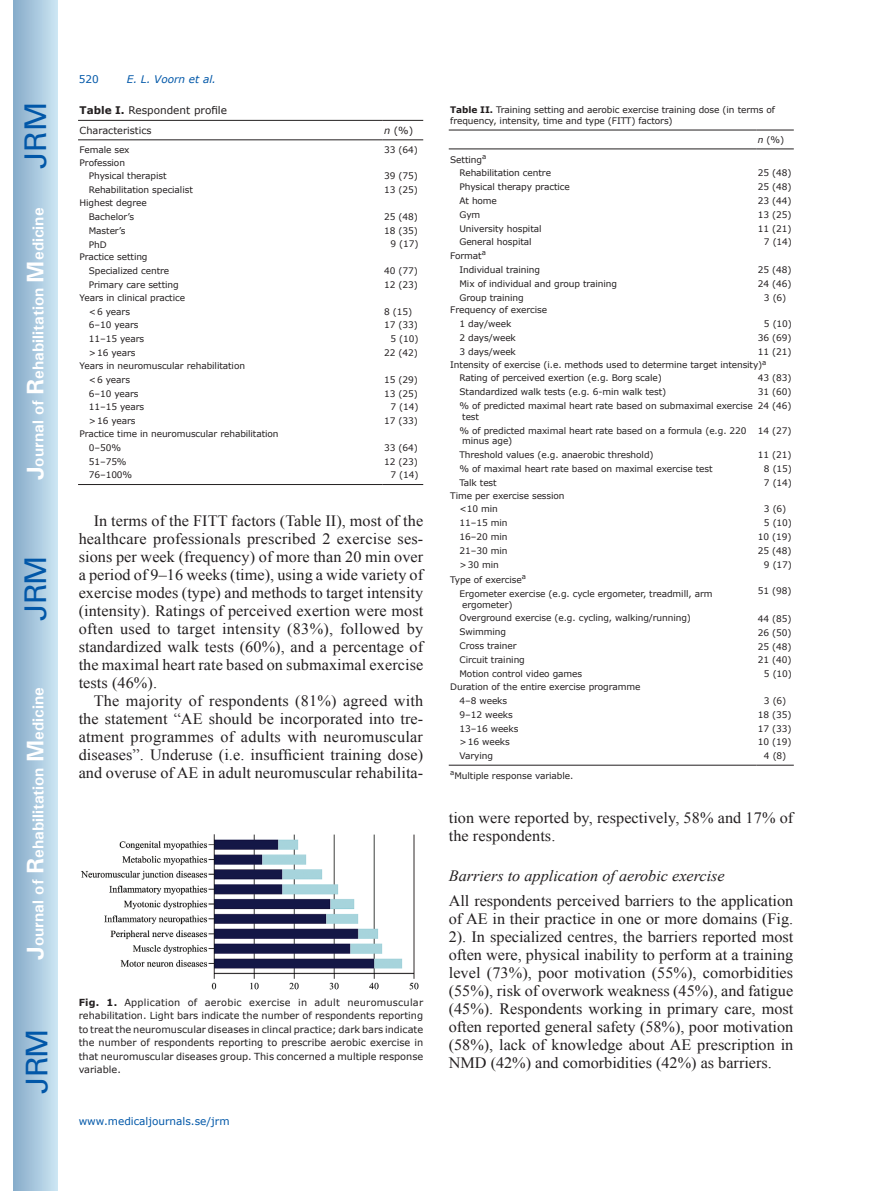
<style>
.page{position:relative;width:872px;height:1191px;background:#fff}
.page>*{position:absolute;margin:0;border:0;box-sizing:border-box;transform-origin:0 0}
.t1{font:30px "Univers";letter-spacing:-.03em;color:#0157a8}
.t2{font:15.75px/18px "Times New Roman";letter-spacing:.005em;color:#231f20;text-align:justify}
.t3{font:700 15.75px "Univers";color:#fff}
.t4{font:italic 15.75px "Times New Roman";color:#231f20}
.t5{font:10.5px "Verdana";color:#0157a8}
.t6{font:10.5px "Verdana";color:#231f20}
.t7{font:italic 10.5px "Verdana";color:#0157a8}
.t8{font:9.75px/13.5px "Verdana";color:#231f20;text-align:justify}
.t9{font:9px/13.8px "Verdana";letter-spacing:-.01em;color:#231f20}
.s1{font-size:24px}
.s2{font-weight:700}
.s3{font-style:italic}
</style>
<div class="page">
<div style="left:14px;top:0;width:43px;height:1191px;background:linear-gradient(to right,#88acca,#cbe5f2)"></div>
<hr style="left:78px;top:484px;width:305px;height:1px;background:#231f20">
<hr style="left:383px;top:484px;width:40px;height:1px;background:#231f20">
<hr style="left:78px;top:120px;width:305px;height:1px;background:#231f20">
<hr style="left:383px;top:120px;width:40px;height:1px;background:#231f20">
<hr style="left:78px;top:139px;width:305px;height:1px;background:#231f20">
<hr style="left:383px;top:139px;width:40px;height:1px;background:#231f20">
<hr style="left:449px;top:130px;width:307px;height:1px;background:#231f20">
<hr style="left:756px;top:130px;width:38px;height:1px;background:#231f20">
<hr style="left:449px;top:148px;width:307px;height:1px;background:#231f20">
<hr style="left:756px;top:148px;width:38px;height:1px;background:#231f20">
<hr style="left:449px;top:765px;width:307px;height:1px;background:#231f20">
<hr style="left:756px;top:765px;width:38px;height:1px;background:#231f20">
<img style="left:81px;top:834px;width:338px;height:156px">
<h1 class="t1" style="left:18px;top:169px;width:68px;rotate:-90deg">JRM</h1>
<h2 class="t3" style="left:28px;top:480px;width:274px;rotate:-90deg"><span class="s1">J</span>ournal of <span class="s1">R</span>ehabilitation <span class="s1">M</span>edicine</h2>
<h1 class="t1" style="left:18px;top:620px;width:67px;rotate:-90deg">JRM</h1>
<h2 class="t3" style="left:28px;top:959px;width:274px;rotate:-90deg"><span class="s1">J</span>ournal of <span class="s1">R</span>ehabilitation <span class="s1">M</span>edicine</h2>
<h1 class="t1" style="left:19px;top:1093px;width:67px;rotate:-90deg">JRM</h1>
<p class="t5" style="left:79px;top:72px;width:22px">520</p>
<p class="t7" style="left:127px;top:72px;width:91px">E. L. Voorn et al.</p>
<p class="t6" style="left:80px;top:104px;width:149px"><span class="s2">Table I.</span> Respondent profile</p>
<p class="t8" style="left:80px;top:124px;width:74px">Characteristics</p>
<p class="t8" style="left:384px;top:124px;width:30px"><span class="s3">n</span> (%)</p>
<p class="t9" style="left:80px;top:143px;width:52px">Female sex</p>
<p class="t9" style="left:384px;top:143px;width:35px">33 (64)</p>
<p class="t9" style="left:89px;top:156px;width:106px;text-indent:-9px">Profession<br>Physical therapist<br>Rehabilitation specialist</p>
<p class="t9" style="left:384px;top:169px;width:35px">39 (75)<br>13 (25)</p>
<p class="t9" style="left:89px;top:196px;width:60px;text-indent:-9px">Highest degree<br>Bachelor’s<br>Master’s<br>PhD</p>
<p class="t9" style="left:89px;top:250px;width:91px;text-indent:-9px">Practice setting<br>Specialized centre<br>Primary care setting</p>
<p class="t9" style="left:89px;top:291px;width:98px;text-indent:-9px">Years in clinical practice &lt;6 years<br>6–10 years<br>11–15 years<br>&gt;16 years</p>
<p class="t9" style="left:89px;top:359px;width:158px;text-indent:-9px">Years in neuromuscular rehabilitation &lt;6 years<br>6–10 years<br>11–15 years<br>&gt;16 years</p>
<p class="t9" style="left:89px;top:427px;width:191px;text-indent:-9px">Practice time in neuromuscular rehabilitation<br>0–50%<br>51–75%<br>76–100%</p>
<p class="t9" style="left:384px;top:210px;width:36px;text-align:right">25 (48)<br>18 (35)<br>9 (17)</p>
<p class="t9" style="left:384px;top:264px;width:35px">40 (77)<br>12 (23)</p>
<p class="t9" style="left:384px;top:305px;width:30px">8 (15)</p>
<p class="t9" style="left:384px;top:318px;width:35px">17 (33)</p>
<p class="t9" style="left:390px;top:332px;width:30px">5 (10)</p>
<p class="t9" style="left:384px;top:346px;width:35px">22 (42)</p>
<p class="t9" style="left:384px;top:373px;width:36px;text-align:right">15 (29)<br>13 (25)<br>7 (14)<br>17 (33)</p>
<p class="t9" style="left:384px;top:441px;width:36px;text-align:right">33 (64)<br>12 (23)<br>7 (14)</p>
<p class="t2" style="left:79px;top:511px;width:346px;text-indent:15px">In terms of the FITT factors (Table II), most of the healthcare professionals prescribed 2 exercise ses&shy;sions per week (frequency) of more than 20 min over a period of 9–16 weeks (time), using a wide variety of exercise modes (type) and methods to target intensity (intensity). Ratings of perceived exertion were most often used to target intensity (83%), followed by standardized walk tests (60%), and a percentage of the maximal heart rate based on submaximal exercise tests (46%).</p>
<p class="t2" style="left:79px;top:691px;width:346px;text-indent:15px">The majority of respondents (81%) agreed with the statement “AE should be incorporated into tre&shy;atment programmes of adults with neuromuscular diseases”. Underuse (i.e. insufficient training dose) and overuse of AE in adult neuromuscular rehabilita-</p>
<p class="t8" style="left:79px;top:995px;width:346px"><span class="s2">Fig. 1.</span> Application of aerobic exercise in adult neuromuscular rehabilitation. Light bars indicate the number of respondents reporting to treat the neuromuscular diseases in clincal practice; dark bars indicate the number of respondents reporting to prescribe aerobic exercise in that neuromuscular diseases group. This concerned a multiple response variable.</p>
<p class="t5" style="left:79px;top:1114px;width:152px">www.medicaljournals.se/jrm</p>
<p class="t9" style="left:450px;top:105px;width:326px;line-height:10.8px"><span class="s2">Table II.</span> Training setting and aerobic exercise training dose (in terms of frequency, intensity, time and type (FITT) factors)</p>
<p class="t9" style="left:757px;top:133px;width:28px"><span class="s3">n</span> (%)</p>
<p class="t9" style="left:459px;top:153px;width:112px;text-indent:-9px">Setting<sup>a<br></sup>Rehabilitation centre<br>Physical therapy practice<br>At home<br>Gym<br>University hospital<br>General hospital</p>
<p class="t9" style="left:757px;top:166px;width:36px;text-align:right">25 (48)<br>25 (48)<br>23 (44)<br>13 (25)<br>11 (21)<br>7 (14)</p>
<p class="t9" style="left:459px;top:249px;width:159px;text-indent:-9px">Format<sup>a<br></sup>Individual training<br>Mix of individual and group training<br>Group training</p>
<p class="t9" style="left:757px;top:263px;width:35px;text-align:center">25 (48)<br>24 (46)<br>3 (6)</p>
<p class="t9" style="left:459px;top:303px;width:89px;text-indent:-9px">Frequency of exercise<br>1 day/week<br>2 days/week<br>3 days/week</p>
<p class="t9" style="left:764px;top:317px;width:30px">5 (10)</p>
<p class="t9" style="left:757px;top:331px;width:35px">36 (69)</p>
<p class="t9" style="left:757px;top:345px;width:35px">11 (21)</p>
<p class="t9" style="left:450px;top:358px;width:318px">Intensity of exercise (i.e. methods used to determine target intensity)<sup>a</sup></p>
<p class="t9" style="left:459px;top:371px;width:204px">Rating of perceived exertion (e.g. Borg scale)</p>
<p class="t9" style="left:459px;top:385px;width:295px">Standardized walk tests (e.g. 6-min walk test)<br>% of predicted maximal heart rate based on submaximal exercise</p>
<p class="t9" style="left:459px;top:410px;width:289px;text-indent:3px">test<br>% of predicted maximal heart rate based on a formula (e.g. 220</p>
<p class="t9" style="left:459px;top:434px;width:255px;text-indent:3px">minus age)<br>Threshold values (e.g. anaerobic threshold)<br>% of maximal heart rate based on maximal exercise test<br>Talk test</p>
<p class="t9" style="left:757px;top:371px;width:35px;text-align:justify">43 (83)<br>31 (60)<br>24 (46)</p>
<p class="t9" style="left:757px;top:423px;width:35px">14 (27)</p>
<p class="t9" style="left:764px;top:448px;width:30px;text-align:justify;text-indent:-6px">11 (21)<br>8 (15)<br>7 (14)</p>
<p class="t9" style="left:459px;top:488px;width:107px;text-indent:-9px">Time per exercise session &lt;10 min<br>11–15 min<br>16–20 min<br>21–30 min<br>&gt;30 min</p>
<p class="t9" style="left:459px;top:573px;width:254px;text-indent:-9px">Type of exercise<sup>a<br></sup>Ergometer exercise (e.g. cycle ergometer, treadmill, arm</p>
<p class="t9" style="left:459px;top:597px;width:233px;text-indent:3px">ergometer)<br>Overground exercise (e.g. cycling, walking/running)<br>Swimming<br>Cross trainer<br>Circuit training<br>Motion control video games</p>
<p class="t9" style="left:459px;top:680px;width:182px;text-indent:-9px">Duration of the entire exercise programme<br>4–8 weeks<br>9–12 weeks<br>13–16 weeks<br>&gt;16 weeks<br>Varying</p>
<p class="t9" style="left:450px;top:769px;width:125px"><sup>a</sup>Multiple response variable.</p>
<p class="t9" style="left:764px;top:502px;width:24px">3 (6)</p>
<p class="t9" style="left:764px;top:516px;width:30px">5 (10)</p>
<p class="t9" style="left:757px;top:530px;width:35px">10 (19)</p>
<p class="t9" style="left:757px;top:544px;width:35px">25 (48)</p>
<p class="t9" style="left:764px;top:557px;width:30px">9 (17)</p>
<p class="t9" style="left:757px;top:584px;width:35px">51 (98)</p>
<p class="t9" style="left:757px;top:612px;width:36px;text-align:right">44 (85)<br>26 (50)<br>25 (48)<br>21 (40)<br>5 (10)</p>
<p class="t9" style="left:757px;top:694px;width:35px;text-align:center">3 (6)<br>18 (35)<br>17 (33)<br>10 (19)<br>4 (8)</p>
<h2 class="t2" style="left:449px;top:808px;width:346px">tion were reported by, respectively, 58% and 17% of the respondents.</h2>
<h2 class="t4" style="left:449px;top:864px;width:277px">Barriers to application of aerobic exercise</h2>
<p class="t2" style="left:449px;top:891px;width:346px">All respondents perceived barriers to the application of AE in their practice in one or more domains (Fig.<br>2). In specialized centres, the barriers reported most often were, physical inability to perform at a training level (73%), poor motivation (55%), comorbidities (55%), risk of overwork weakness (45%), and fatigue (45%). Respondents working in primary care, most often reported general safety (58%), poor motivation (58%), lack of knowledge about AE prescription in NMD (42%) and comorbidities (42%) as barriers.</p>
</div>
